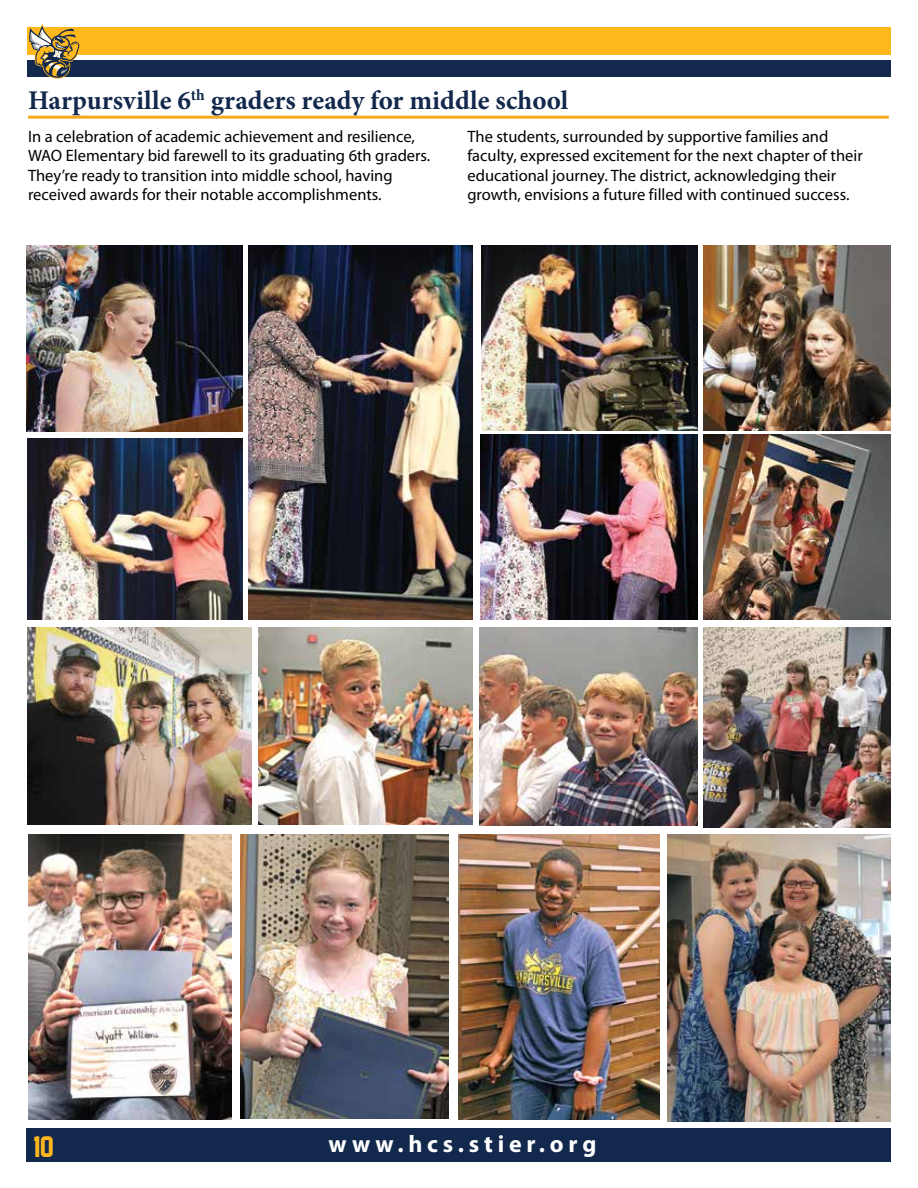
<style>
.page{position:relative;width:918px;height:1188px;background:#fff}
.page>*{position:absolute;margin:0;border:0;box-sizing:border-box;transform-origin:0 0}
.t1{font:700 27px "Minion Pro";color:#12284c}
.t2{font:27px "Face Off M54";color:#ffb71e}
.t3{font:700 24px "Myriad Pro";letter-spacing:.2em;color:#fff}
.t4{font:16.5px/19.5px "Myriad Pro";color:#000}
</style>
<div class="page">
<div style="left:27px;top:27px;width:864px;height:27px;background:#ffb71e"></div>
<div style="left:27px;top:60px;width:864px;height:17px;background:#12284c"></div>
<div style="left:27px;top:1129px;width:864px;height:33px;background:#12284c"></div>
<svg style="left:28px;top:24px;width:52px;height:55px"></svg>
<hr style="left:28px;top:116px;width:861px;height:3px;background:#f5a81c">
<img style="left:703px;top:245px;width:188px;height:185px">
<img style="left:703px;top:627px;width:188px;height:200px">
<img style="left:27px;top:245px;width:216px;height:187px">
<img style="left:28px;top:835px;width:203px;height:285px">
<img style="left:27px;top:438px;width:216px;height:182px">
<img style="left:482px;top:245px;width:215px;height:185px">
<img style="left:240px;top:835px;width:209px;height:284px">
<img style="left:258px;top:627px;width:214px;height:198px">
<img style="left:458px;top:835px;width:202px;height:285px">
<img style="left:27px;top:627px;width:224px;height:198px">
<img style="left:667px;top:835px;width:224px;height:286px">
<img style="left:481px;top:435px;width:216px;height:185px">
<img style="left:248px;top:245px;width:224px;height:375px">
<img style="left:703px;top:435px;width:188px;height:185px">
<img style="left:480px;top:627px;width:217px;height:199px">
<h1 class="t1" style="left:28px;top:81px;width:542px">Harpursville 6<sup>th</sup> graders ready for middle school</h1>
<p class="t4" style="left:28px;top:126px;width:404px">In a celebration of academic achievement and resilience, WAO Elementary bid farewell to its graduating 6th graders.<br>They’re ready to transition into middle school, having received awards for their notable accomplishments.</p>
<p class="t4" style="left:467px;top:126px;width:397px">The students, surrounded by supportive families and faculty, expressed excitement for the next chapter of their educational journey. The district, acknowledging their growth, envisions a future filled with continued success.</p>
<h1 class="t2" style="left:33px;top:1132px;width:22px">10</h1>
<h2 class="t3" style="left:329px;top:1128px;width:269px">www.hcs.stier.org</h2>
</div>
